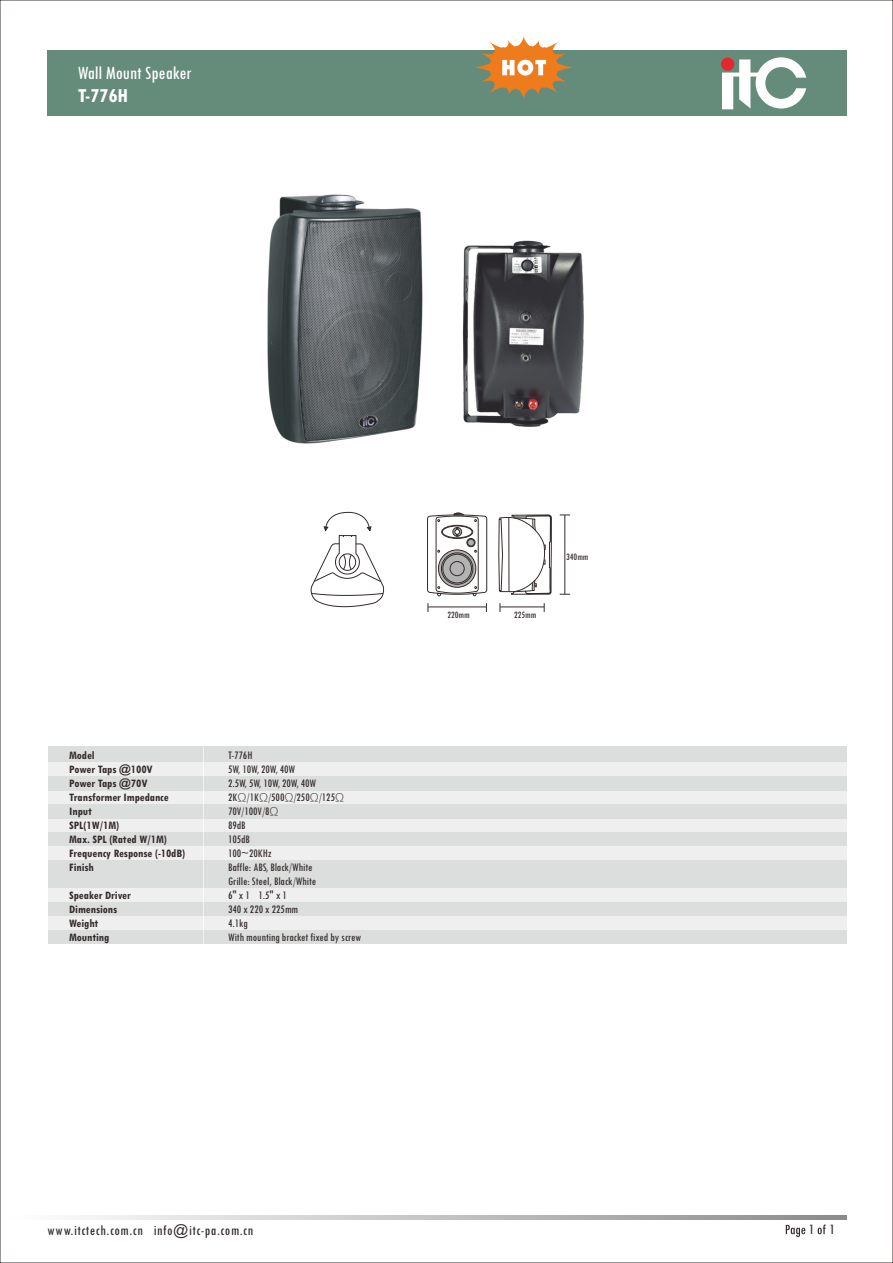
<style>
.page{position:relative;width:893px;height:1263px;background:#fff}
.page>*{position:absolute;margin:0;border:0;box-sizing:border-box;transform-origin:0 0}
.t1{font:700 condensed 21px "Tw Cen";color:#fefefe}
.t2{font:500 condensed 19.5px "Tw Cen";color:#fefefe}
.t3{font:500 condensed 15px "Tw Cen";letter-spacing:.035em;color:#332c2b}
.t4{font:500 condensed 12px/14px "Tw Cen";color:#332c2b}
.t5{font:700 condensed 12px/14px "Tw Cen";color:#332c2b}
.t6{font:500 condensed 10.2px "Tw Cen";color:#332c2b}
.s1{font-family:"Deng Xian";font-weight:300;font-stretch:normal}
</style>
<div class="page">
<div style="left:48px;top:747px;width:798px;height:183px;background:#efefef"></div>
<div style="left:48px;top:930px;width:798px;height:14px;background:#dcdddd"></div>
<div style="left:47px;top:50px;width:799px;height:66px;background:#658b7b"></div>
<svg style="left:722px;top:57px;width:84px;height:52px"></svg>
<svg style="left:786px;top:1225px;width:19px;height:12px"></svg>
<svg style="left:818px;top:1224px;width:8px;height:10px"></svg>
<svg style="left:84px;top:1216px;width:762px;height:3px;background:#bfbfc0"></svg>
<div style="left:48px;top:747px;width:798px;height:15px;background:#dcdddd"></div>
<div style="left:48px;top:776px;width:798px;height:15px;background:#dcdddd"></div>
<div style="left:48px;top:805px;width:798px;height:14px;background:#dcdddd"></div>
<div style="left:48px;top:832px;width:798px;height:14px;background:#dcdddd"></div>
<div style="left:48px;top:860px;width:798px;height:28px;background:#dcdddd"></div>
<div style="left:48px;top:901px;width:798px;height:14px;background:#dcdddd"></div>
<hr style="left:203px;top:747px;width:1px;height:197px;background:#fefefe">
<img style="left:462px;top:240px;width:122px;height:187px">
<svg style="left:427px;top:513px;width:60px;height:99px"></svg>
<hr style="left:428px;top:607px;width:58px;height:1px;background:#332c2b">
<svg style="left:498px;top:515px;width:54px;height:97px"></svg>
<hr style="left:500px;top:607px;width:44px;height:1px;background:#332c2b">
<hr style="left:565px;top:515px;width:1px;height:79px;background:#332c2b">
<svg style="left:473px;top:36px;width:101px;height:63px"></svg>
<img style="left:268px;top:194px;width:154px;height:250px">
<svg style="left:310px;top:512px;width:74px;height:95px"></svg>
<h2 class="t2" style="left:78px;top:66px;width:116px">Wall Mount Speaker</h2>
<h1 class="t1" style="left:78px;top:88px;width:52px">T-776H</h1>
<p class="t5" style="left:69px;top:749px;width:117px">Model<br>Power Taps @100V<br>Power Taps @70V<br>Transformer Impedance<br>Input<br>SPL(1W/1M)<br>Max. SPL (Rated W/1M)<br>Frequency Response (-10dB)<br>Finish</p>
<p class="t5" style="left:69px;top:889px;width:63px">Speaker Driver<br>Dimensions<br>Weight<br>Mounting</p>
<p class="t4" style="left:228px;top:749px;width:135px">T-776H<br>5W, 10W, 20W, 40W<br>2.5W, 5W, 10W, 20W, 40W<br>2K<span class="s1">Ω</span>/1K<span class="s1">Ω</span>/500<span class="s1">Ω</span>/250<span class="s1">Ω</span>/125<span class="s1">Ω<br></span>70V/100V/8<span class="s1">Ω<br></span>89dB<br>105dB<br>100~20KHz<br>Baffle: ABS, Black/White<br>Grille: Steel, Black/White<br>6" x 1 1.5" x 1<br>340 x 220 x 225mm<br>4.1kg<br>With mounting bracket fixed by screw</p>
<p class="t6" style="left:447px;top:611px;width:24px">220mm</p>
<p class="t6" style="left:514px;top:611px;width:24px">225mm</p>
<p class="t6" style="left:566px;top:553px;width:24px">340mm</p>
<p class="t3" style="left:47px;top:1225px;width:208px">www.itctech.com.cn info@itc-pa.com.cn</p>
<p class="t3" style="left:809px;top:1224px;width:28px">1 1</p>
</div>
